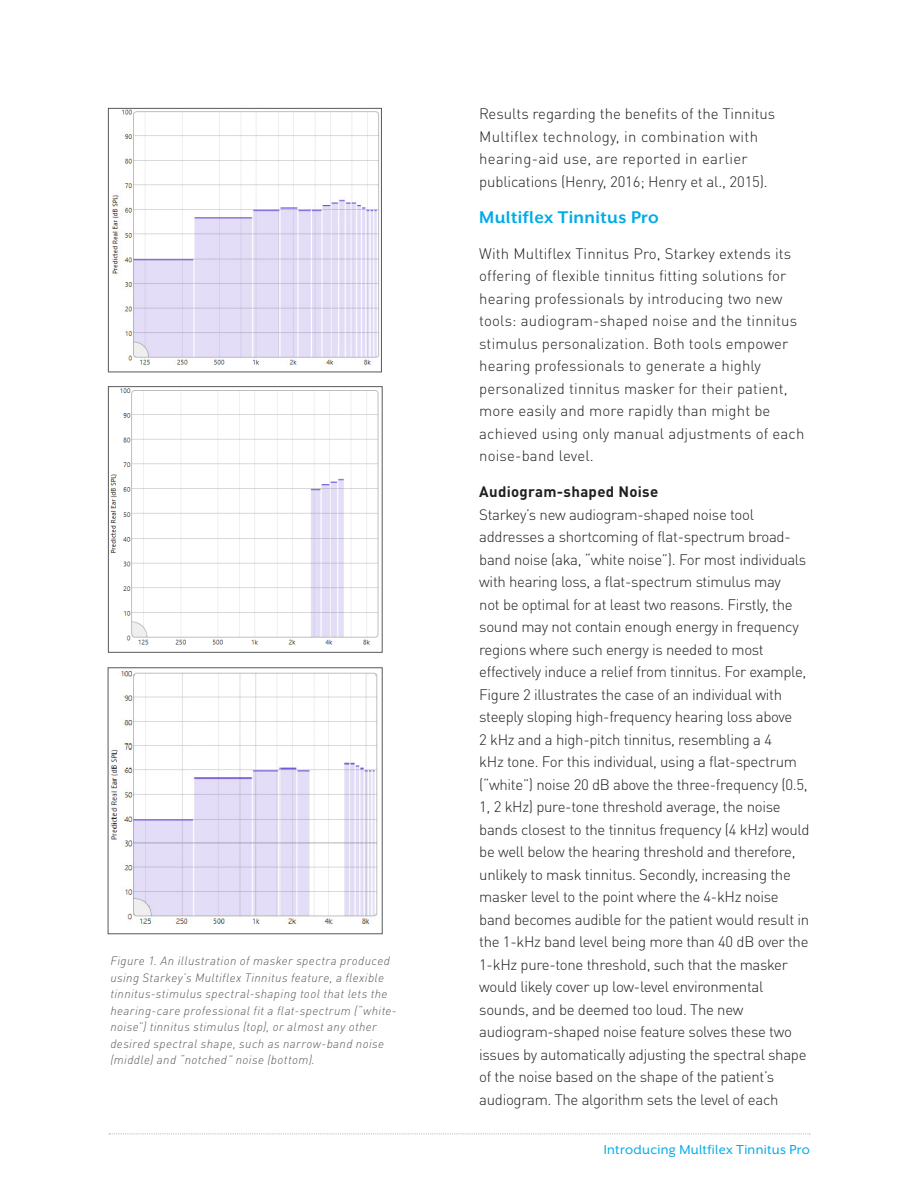
<style>
.page{position:relative;width:918px;height:1188px;background:#fff}
.page>*{position:absolute;margin:0;border:0;box-sizing:border-box;transform-origin:0 0}
.Body_copy{font:700 19.5px "Mr Eaves XL San OT";letter-spacing:.02em;color:#00abe7}
.Body_copy-2{font:300 15px/22.5px "DINOT";letter-spacing:-.02em;color:#231f20}
.Body_copy-3{font:300 15px/22.5px "DINOT";letter-spacing:.01em;color:#231f20}
.Body_copy-4{font:300 15px/22.5px "DINOT";color:#231f20}
.t1{font:15px "Mr Eaves XL San OT";letter-spacing:.02em;color:#00abe7}
.Figure{font:italic 300 12px/16.5px "DINOT";letter-spacing:.03em;color:#57585a}
.s1{font-weight:700}
</style>
<div class="page">
<svg style="left:109px;top:1133px;width:701px;height:1px"></svg>
<img style="left:112px;top:110px;width:267px;height:255px">
<div style="left:108px;top:108px;width:274px;height:264px;border:1px solid #57595c"></div>
<img style="left:110px;top:388px;width:269px;height:257px">
<div style="left:108px;top:386px;width:275px;height:267px;border:1px solid #57595c"></div>
<img style="left:110px;top:671px;width:268px;height:254px">
<div style="left:108px;top:667px;width:275px;height:267px;border:1px solid #57595c"></div>
<p class="Figure" style="left:110px;top:953px;width:288px">Figure 1. An illustration of masker spectra produced using Starkey’s Multiflex Tinnitus feature, a flexible tinnitus-stimulus spectral-shaping tool that lets the hearing-care professional fit a flat-spectrum (“white&shy;noise”) tinnitus stimulus (top), or almost any other desired spectral shape, such as narrow-band noise (middle) and “notched” noise (bottom).</p>
<p class="Body_copy-4" style="left:479px;top:103px;width:298px">Results regarding the benefits of the Tinnitus Multiflex technology, in combination with hearing-aid use, are reported in earlier publications (Henry, 2016; Henry et al., 2015).</p>
<p class="Body_copy" style="left:479px;top:206px;width:181px">Multiflex Tinnitus Pro</p>
<p class="Body_copy-3" style="left:479px;top:242px;width:327px">With Multiflex Tinnitus Pro, Starkey extends its offering of flexible tinnitus fitting solutions for hearing professionals by introducing two new tools: audiogram-shaped noise and the tinnitus stimulus personalization. Both tools empower hearing professionals to generate a highly personalized tinnitus masker for their patient, more easily and more rapidly than might be achieved using only manual adjustments of each noise-band level.</p>
<p class="Body_copy-2" style="left:479px;top:481px;width:332px"><span class="s1">Audiogram-shaped Noise<br></span>Starkey’s new audiogram-shaped noise tool addresses a shortcoming of flat-spectrum broad&shy;band noise (aka, “white noise”). For most individuals with hearing loss, a flat-spectrum stimulus may<br>not be optimal for at least two reasons. Firstly, the sound may not contain enough energy in frequency regions where such energy is needed to most effectively induce a relief from tinnitus. For example, Figure 2 illustrates the case of an individual with steeply sloping high-frequency hearing loss above<br>2 kHz and a high-pitch tinnitus, resembling a 4<br>kHz tone. For this individual, using a flat-spectrum (“white”) noise 20 dB above the three-frequency (0.5, 1, 2 kHz) pure-tone threshold average, the noise bands closest to the tinnitus frequency (4 kHz) would be well below the hearing threshold and therefore, unlikely to mask tinnitus. Secondly, increasing the masker level to the point where the 4-kHz noise band becomes audible for the patient would result in the 1-kHz band level being more than 40 dB over the 1-kHz pure-tone threshold, such that the masker would likely cover up low-level environmental sounds, and be deemed too loud. The new audiogram-shaped noise feature solves these two issues by automatically adjusting the spectral shape of the noise based on the shape of the patient’s audiogram. The algorithm sets the level of each</p>
<p class="t1" style="left:604px;top:1141px;width:208px">Introducing Multfilex Tinnitus Pro</p>
</div>
